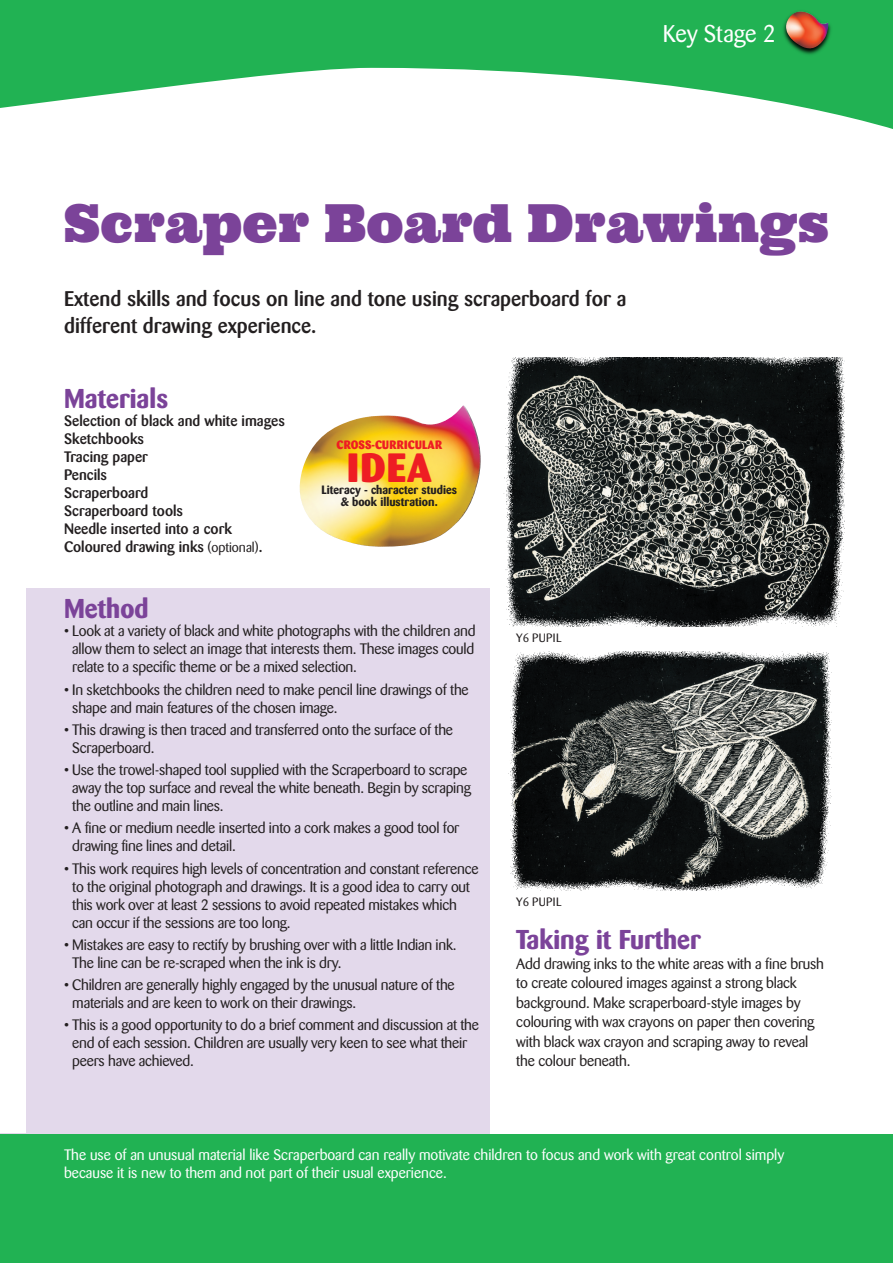
<style>
.page{position:relative;width:893px;height:1263px;background:#fff}
.page>*{position:absolute;margin:0;border:0;box-sizing:border-box;transform-origin:0 0}
.t1{font:52.5px "Ultra";color:#7b4399;scale:.95 1}
.t2{font:800 40.5px "Barmeno";color:#ee1d23}
.t3{font:700 27px "Barmeno";color:#7b4399}
.t4{font:24px "Barmeno";color:#fff}
.t5{font:500 21px/27px "Barmeno";color:#231f20}
.t6{font:15px/18px "Barmeno";letter-spacing:-.015em;color:#231f20}
.t7{font:15px/18px "Barmeno";color:#fff}
.t8{font:500 15px/18px "Barmeno";color:#231f20}
.t9{font:700 12px "Barmeno";color:#231f20}
.t10{font:800 12px "Barmeno";letter-spacing:.02em;color:#ee1d23}
.t11{font:12px "Barmeno";letter-spacing:.02em;color:#231f20}
.s1{font-weight:400;font-size:13.5px}
</style>
<div class="page">
<img style="left:489px;top:646px;width:343px;height:255px">
<img style="left:489px;top:357px;width:356px;height:283px">
<div style="left:0;top:588px;width:489px;height:557px;background:#e3d9eb"></div>
<svg style="left:0;top:0;width:893px;height:129px;fill:#21b253"></svg>
<div style="left:753px;top:0;width:100px;height:75px;background:#21b253"></div>
<img style="left:786px;top:12px;width:42px;height:37px">
<div style="left:0;top:1134px;width:893px;height:129px;background:#21b253"></div>
<img style="left:299px;top:405px;width:182px;height:142px">
<div style="left:0;top:540px;width:26px;height:593px;background:#fff"></div>
<h3 class="t4" style="left:663px;top:20px;width:115px">Key Stage 2</h3>
<h1 class="t1" style="left:64px;top:189px;width:807px">Scraper Board Drawings</h1>
<h3 class="t5" style="left:64px;top:285px;width:564px">Extend skills and focus on line and tone using scraperboard for a different drawing experience.</h3>
<h3 class="t3" style="left:64px;top:383px;width:106px">Materials</h3>
<p class="t8" style="left:64px;top:412px;width:222px">Selection of black and white images<br>Sketchbooks<br>Tracing paper<br>Pencils<br>Scraperboard<br>Scraperboard tools<br>Needle inserted into a cork<br>Coloured drawing inks <span class="s1">(optional)</span>.</p>
<p class="t10" style="left:336px;top:437px;width:107px">CROSS-CURRICULAR</p>
<p class="t9" style="left:321px;top:482px;width:137px">Literacy - character studies</p>
<h2 class="t2" style="left:347px;top:442px;width:86px">IDEA</h2>
<p class="t9" style="left:341px;top:494px;width:98px">&amp; book illustration.</p>
<h3 class="t3" style="left:64px;top:592px;width:86px">Method</h3>
<p class="t6" style="left:72px;top:622px;width:405px;text-align:justify;text-indent:-8px">• Look at a variety of black and white photographs with the children and allow them to select an image that interests them. These images could relate to a specific theme or be a mixed selection.</p>
<p class="t6" style="left:72px;top:680px;width:398px;text-indent:-8px">• In sketchbooks the children need to make pencil line drawings of the shape and main features of the chosen image.</p>
<p class="t6" style="left:72px;top:721px;width:382px;text-indent:-8px">• This drawing is then traced and transferred onto the surface of the<br>Scraperboard.</p>
<p class="t6" style="left:72px;top:761px;width:400px;text-indent:-8px">• Use the trowel-shaped tool supplied with the Scraperboard to scrape away the top surface and reveal the white beneath. Begin by scraping the outline and main lines.</p>
<p class="t6" style="left:72px;top:819px;width:388px;text-indent:-8px">• A fine or medium needle inserted into a cork makes a good tool for drawing fine lines and detail.</p>
<p class="t6" style="left:72px;top:859px;width:408px;text-indent:-8px">• This work requires high levels of concentration and constant reference to the original photograph and drawings. It is a good idea to carry out this work over at least 2 sessions to avoid repeated mistakes which can occur if the sessions are too long.</p>
<p class="t6" style="left:72px;top:936px;width:386px;text-indent:-8px">• Mistakes are easy to rectify by brushing over with a little Indian ink.<br>The line can be re-scraped when the ink is dry.</p>
<p class="t6" style="left:72px;top:976px;width:384px;text-indent:-8px">• Children are generally highly engaged by the unusual nature of the materials and are keen to work on their drawings.</p>
<p class="t6" style="left:72px;top:1016px;width:408px;text-indent:-8px">• This is a good opportunity to do a brief comment and discussion at the end of each session. Children are usually very keen to see what their peers have achieved.</p>
<p class="t11" style="left:516px;top:631px;width:47px">Y6 PUPIL</p>
<p class="t11" style="left:516px;top:895px;width:47px">Y6 PUPIL</p>
<h3 class="t3" style="left:516px;top:923px;width:186px">Taking it Further</h3>
<p class="t6" style="left:516px;top:954px;width:309px;line-height:19.5px">Add drawing inks to the white areas with a fine brush to create coloured images against a strong black background. Make scraperboard-style images by colouring with wax crayons on paper then covering with black wax crayon and scraping away to reveal the colour beneath.</p>
<p class="t7" style="left:64px;top:1146px;width:722px">The use of an unusual material like Scraperboard can really motivate children to focus and work with great control simply because it is new to them and not part of their usual experience.</p>
</div>
